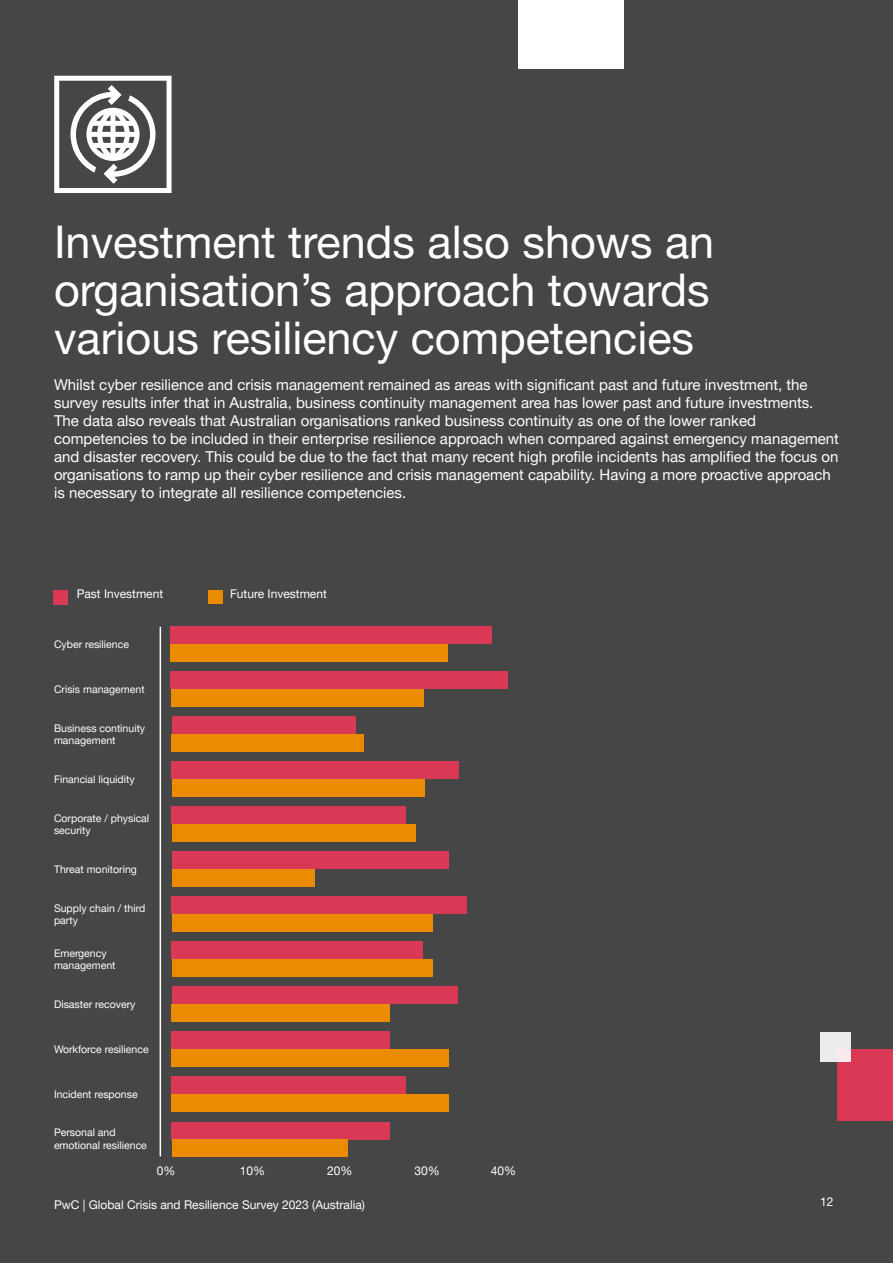
<style>
.page{position:relative;width:893px;height:1263px;background:#464646}
.page>*{position:absolute;margin:0;border:0;box-sizing:border-box;transform-origin:0 0}
.t1{font:45px/48px "Helvetica Neue LT Pro";color:#fff;text-align:justify}
.t2{font:15px/18px "Helvetica Neue LT Pro";color:#fff}
.t3{font:12px "Helvetica Neue LT Pro";color:#fff}
.t4{font:10.5px/12.6px "Helvetica Neue LT Pro";color:#fff}
</style>
<div class="page">
<div style="left:518px;top:0;width:105px;height:69px;background:#fff"></div>
<div style="left:837px;top:1049px;width:56px;height:71px;background:#d93954"></div>
<div style="left:53px;top:590px;width:15px;height:14px;background:#d93954"></div>
<div style="left:208px;top:590px;width:15px;height:13px;background:#eb8c00"></div>
<hr style="left:160px;top:627px;width:1px;height:529px;background:#fff">
<svg style="left:54px;top:76px;width:118px;height:117px"></svg>
<div style="left:171px;top:672px;width:337px;height:17px;background:#d93954"></div>
<div style="left:171px;top:689px;width:253px;height:17px;background:#eb8c00"></div>
<div style="left:171px;top:627px;width:321px;height:17px;background:#d93954"></div>
<div style="left:171px;top:644px;width:277px;height:17px;background:#eb8c00"></div>
<div style="left:172px;top:717px;width:183px;height:17px;background:#d93954"></div>
<div style="left:172px;top:734px;width:192px;height:17px;background:#eb8c00"></div>
<div style="left:172px;top:762px;width:287px;height:17px;background:#d93954"></div>
<div style="left:172px;top:779px;width:253px;height:17px;background:#eb8c00"></div>
<div style="left:172px;top:807px;width:234px;height:17px;background:#d93954"></div>
<div style="left:172px;top:824px;width:243px;height:17px;background:#eb8c00"></div>
<div style="left:172px;top:852px;width:277px;height:17px;background:#d93954"></div>
<div style="left:172px;top:869px;width:143px;height:17px;background:#eb8c00"></div>
<div style="left:172px;top:897px;width:295px;height:17px;background:#d93954"></div>
<div style="left:172px;top:914px;width:260px;height:17px;background:#eb8c00"></div>
<div style="left:172px;top:942px;width:251px;height:17px;background:#d93954"></div>
<div style="left:172px;top:959px;width:260px;height:17px;background:#eb8c00"></div>
<div style="left:172px;top:987px;width:286px;height:17px;background:#d93954"></div>
<div style="left:172px;top:1004px;width:218px;height:17px;background:#eb8c00"></div>
<div style="left:172px;top:1032px;width:218px;height:17px;background:#d93954"></div>
<div style="left:172px;top:1049px;width:277px;height:17px;background:#eb8c00"></div>
<div style="left:171px;top:1077px;width:235px;height:17px;background:#d93954"></div>
<div style="left:171px;top:1094px;width:277px;height:17px;background:#eb8c00"></div>
<div style="left:172px;top:1122px;width:218px;height:17px;background:#d93954"></div>
<div style="left:172px;top:1139px;width:175px;height:17px;background:#eb8c00"></div>
<div style="left:820px;top:1032px;width:30px;height:30px;background:linear-gradient(to right,#eaecec,#f3ebec)"></div>
<h1 class="t1" style="left:54px;top:217px;width:662px">Investment trends also shows an organisation’s approach towards various resiliency competencies</h1>
<p class="t2" style="left:54px;top:375px;width:786px">Whilst cyber resilience and crisis management remained as areas with significant past and future investment, the survey results infer that in Australia, business continuity management area has lower past and future investments.<br>The data also reveals that Australian organisations ranked business continuity as one of the lower ranked competencies to be included in their enterprise resilience approach when compared against emergency management and disaster recovery. This could be due to the fact that many recent high profile incidents has amplified the focus on organisations to ramp up their cyber resilience and crisis management capability. Having a more proactive approach is necessary to integrate all resilience competencies.</p>
<p class="t3" style="left:77px;top:587px;width:88px">Past Investment</p>
<p class="t3" style="left:230px;top:587px;width:98px">Future Investment</p>
<p class="t4" style="left:54px;top:637px;width:77px">Cyber resilience</p>
<p class="t4" style="left:54px;top:682px;width:92px">Crisis management</p>
<p class="t4" style="left:54px;top:721px;width:93px">Business continuity management</p>
<p class="t4" style="left:54px;top:772px;width:82px">Financial liquidity</p>
<p class="t4" style="left:54px;top:811px;width:97px">Corporate / physical security</p>
<p class="t4" style="left:54px;top:862px;width:84px">Threat monitoring</p>
<p class="t4" style="left:54px;top:901px;width:93px">Supply chain / third party</p>
<p class="t4" style="left:54px;top:946px;width:63px">Emergency management</p>
<p class="t4" style="left:54px;top:997px;width:83px">Disaster recovery</p>
<p class="t4" style="left:54px;top:1042px;width:96px">Workforce resilience</p>
<p class="t4" style="left:54px;top:1087px;width:85px">Incident response</p>
<p class="t4" style="left:54px;top:1126px;width:94px">Personal and emotional resilience</p>
<p class="t3" style="left:157px;top:1163px;width:20px">0%</p>
<p class="t3" style="left:240px;top:1163px;width:27px">10%</p>
<p class="t3" style="left:327px;top:1163px;width:27px">20%</p>
<p class="t3" style="left:415px;top:1163px;width:27px">30%</p>
<p class="t3" style="left:491px;top:1163px;width:27px">40%</p>
<p class="t3" style="left:54px;top:1197px;width:312px">PwC | Global Crisis and Resilience Survey 2023 (Australia)</p>
<p class="t3" style="left:820px;top:1195px;width:15px">12</p>
</div>
